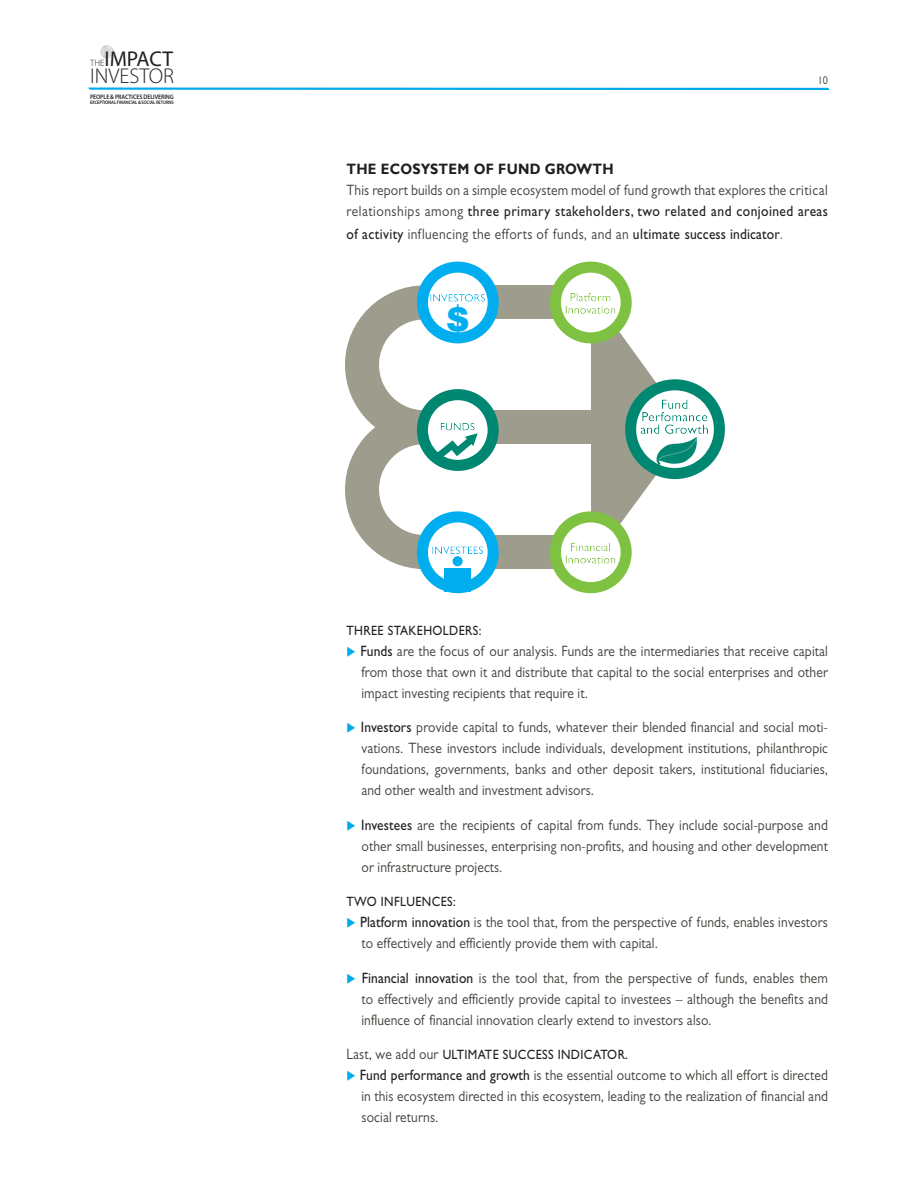
<style>
.page{position:relative;width:918px;height:1188px;background:#fff}
.page>*{position:absolute;margin:0;border:0;box-sizing:border-box;transform-origin:0 0}
.t1{font:900 32.85px "Helvetica Neue";color:#00aeef}
.t2{font:300 21.45px "Myriad Pro";color:#231f20}
.t3{font:21.45px "Myriad Pro";color:#231f20}
.t4{font:15px/21px "Gill Sans";letter-spacing:.01em;color:#3e3d38;text-align:justify;scale:.9 1}
.t5{font:15px "Gill Sans";letter-spacing:.03em;color:#231f20;scale:.9 1}
.t6{font:700 15px "Gill Sans";letter-spacing:.02em;color:#231f20;scale:.9 1}
.t7{font:13.5px "Gill Sans";letter-spacing:.03em;color:#231f20;scale:.9 1}
.t8{font:11.25px "Gill Sans";color:#3e3d38;scale:.9 1}
.t9{font:300 9.15px "Myriad Pro";color:#231f20}
.t10{font:600 6.45px "Myriad Pro";letter-spacing:-.01em;color:#231f20;scale:.9 1}
.t11{font:600 4.95px "Myriad Pro";letter-spacing:-.02em;color:#231f20;scale:.9 1}
.s1{color:#231f20}
.s2{color:#3e3d38}
.s3{color:#63635c}
.s4{color:#00a9ea}
.s5{font-size:15px;color:#3e3d38}
.s6{font-style:italic;font-size:15px}
</style>
<div class="page">
<img style="left:100px;top:45px;width:14px;height:14px;border-radius:7px">
<svg style="left:88px;top:87px;width:742px;height:3px;background:#44bfef"></svg>
<div style="left:345px;top:410px;width:159px;height:159px;background:#9e9d8d;border-radius:50%"></div>
<div style="left:379px;top:444px;width:91px;height:91px;background:#fff;border-radius:50%"></div>
<div style="left:425px;top:444px;width:165px;height:92px;background:#fff"></div>
<div style="left:418px;top:536px;width:201px;height:33px;background:#9e9d8d"></div>
<div style="left:345px;top:285px;width:159px;height:159px;background:#9e9d8d;border-radius:50%"></div>
<div style="left:379px;top:319px;width:91px;height:91px;background:#fff;border-radius:50%"></div>
<div style="left:422px;top:285px;width:197px;height:34px;background:#9e9d8d"></div>
<div style="left:425px;top:319px;width:165px;height:92px;background:#fff"></div>
<div style="left:418px;top:410px;width:173px;height:34px;background:#9e9d8d"></div>
<svg style="left:417px;top:511px;width:82px;height:82px"></svg>
<svg style="left:417px;top:262px;width:82px;height:81px"></svg>
<img style="left:430px;top:294px;width:55px;height:8px">
<svg style="left:417px;top:389px;width:82px;height:82px"></svg>
<svg style="left:550px;top:262px;width:175px;height:331px"></svg>
<p class="t9" style="left:90px;top:57px;width:16px">THE</p>
<h2 class="t3" style="left:105px;top:45px;width:70px">IMPACT</h2>
<h2 class="t2" style="left:90px;top:62px;width:85px">INVESTOR</h2>
<p class="t10" style="left:90px;top:93px;width:94px">PEOPLE &amp; PRACTICES DELIVERING</p>
<p class="t11" style="left:90px;top:99px;width:95px">EXCEPTIONAL FINANCIAL &amp; SOCIAL RETURNS</p>
<p class="t8" style="left:818px;top:73px;width:13px">10</p>
<p class="t6" style="left:346px;top:160px;width:299px">THE ECOSYSTEM OF FUND GROWTH</p>
<p class="t4" style="left:346px;top:180px;width:537px">This report builds on a simple ecosystem model of fund growth that explores the critical relationships among <span class="s1">three primary stakeholders, two related and conjoined areas</span></p>
<p class="t5" style="left:346px;top:225px;width:487px">of activity <span class="s2">influencing the efforts of funds, and an</span> ultimate success indicator<span class="s3">.</span></p>
<h1 class="t1" style="left:447px;top:300px;width:23px">$</h1>
<p class="t7" style="left:346px;top:623px;width:152px">THREE STAKEHOLDERS:</p>
<p class="t4" style="left:361px;top:640px;width:520px;text-indent:-15px"><span class="s4">◆</span> <span class="s1">Funds</span> are the focus of our analysis. Funds are the intermediaries that receive capital from those that own it and distribute that capital to the social enterprises and other impact investing recipients that require it.</p>
<p class="t4" style="left:362px;top:717px;width:520px;text-indent:-15px"><span class="s4">◆</span> <span class="s1">Investors</span> provide capital to funds, whatever their blended financial and social moti&shy;vations. These investors include individuals, development institutions, philanthropic foundations, governments, banks and other deposit takers, institutional fiduciaries, and other wealth and investment advisors.</p>
<p class="t4" style="left:361px;top:814px;width:520px;text-indent:-15px"><span class="s4">◆</span> <span class="s1">Investees</span> are the recipients of capital from funds. They include social-purpose and other small businesses, enterprising non-profits, and housing and other development or infrastructure projects.</p>
<p class="t7" style="left:346px;top:894px;width:123px">TWO INFLUENCES:</p>
<p class="t4" style="left:362px;top:912px;width:520px;text-indent:-15px"><span class="s4">◆</span> <span class="s1">Platform innovation</span> is the tool that, from the perspective of funds, enables investors to effectively and efficiently provide them with capital.</p>
<p class="t4" style="left:361px;top:967px;width:520px;text-indent:-15px"><span class="s4">◆</span> <span class="s1">Financial innovation</span> is the tool that, from the perspective of funds, enables them to effectively and efficiently provide capital to investees – although the benefits and influence of financial innovation clearly extend to investors also.</p>
<p class="t7" style="left:346px;top:1047px;width:314px"><span class="s5">Last, we add our</span> ULTIMATE SUCCESS INDICATOR<span class="s6">.</span></p>
<p class="t4" style="left:362px;top:1065px;width:520px;text-indent:-15px"><span class="s4">◆</span> <span class="s1">Fund performance and growth</span> is the essential outcome to which all effort is directed in this ecosystem directed in this ecosystem, leading to the realization of financial and social returns.</p>
</div>
